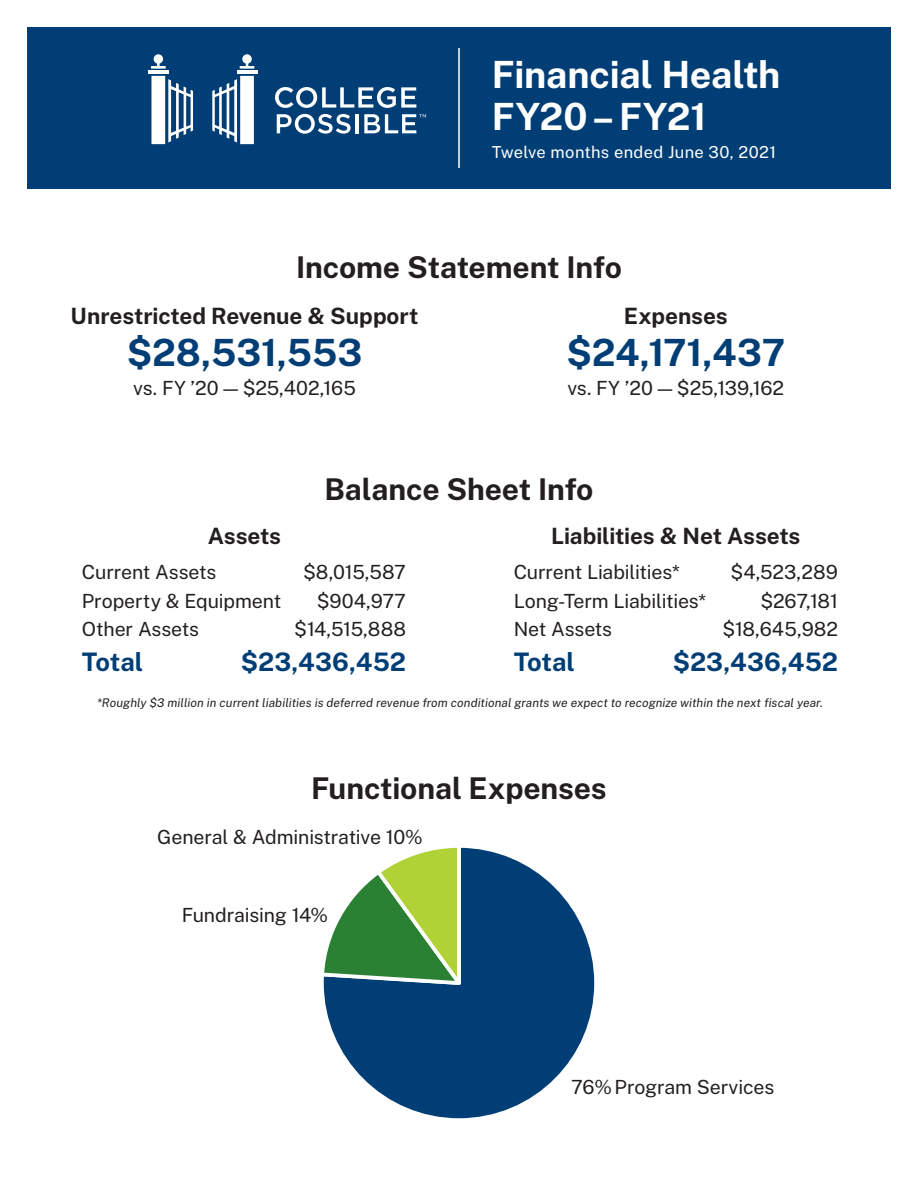
<style>
.page{position:relative;width:918px;height:1188px;background:#fff}
.page>*{position:absolute;margin:0;border:0;box-sizing:border-box;transform-origin:0 0}
.Large_headline{font:700 37.5px/42px "Public Sans";letter-spacing:-.005em;color:#fff}
.Large_headline-2{font:700 37.5px "Public Sans";letter-spacing:-.005em;color:#003e75}
.Large_headline-3{font:700 30px "Public Sans";letter-spacing:-.005em;color:#231f20}
.Large_headline-4{font:700 25.5px "Public Sans";color:#003e75}
.Large_headline-5{font:700 22.5px "Public Sans";letter-spacing:-.005em;color:#231f20}
.Large_headline-6{font:19.5px "Public Sans";letter-spacing:-.01em;color:#231f20}
.Text{font:19.5px "Public Sans";letter-spacing:-.005em;color:#231f20}
.Page_Titles{font:16.5px "Public Sans";letter-spacing:.02em;color:#fff}
.Large_headline-7{font:italic 12px "Public Sans";letter-spacing:.01em;color:#231f20}
</style>
<div class="page">
<div style="left:322px;top:846px;width:274px;height:274px;background:#003e75;border-radius:136px"></div>
<svg style="left:322px;top:846px;width:145px;height:149px"></svg>
<div style="left:27px;top:27px;width:864px;height:162px;background:#003e75"></div>
<hr style="left:148px;top:71px;width:20px;height:3px;background:#fff">
<hr style="left:237px;top:71px;width:20px;height:3px;background:#fff">
<svg style="left:151px;top:54px;width:15px;height:15px"></svg>
<svg style="left:240px;top:54px;width:14px;height:15px"></svg>
<svg style="left:212px;top:76px;width:42px;height:68px"></svg>
<svg style="left:151px;top:76px;width:42px;height:68px"></svg>
<svg style="left:275px;top:87px;width:141px;height:21px"></svg>
<svg style="left:277px;top:114px;width:74px;height:20px"></svg>
<hr style="left:355px;top:114px;width:4px;height:19px;background:#fff">
<svg style="left:364px;top:114px;width:62px;height:19px"></svg>
<hr style="left:458px;top:48px;width:2px;height:120px;background:#fff">
<p class="Large_headline" style="left:492px;top:50px;width:290px">Financial Health<br>FY20–FY21</p>
<p class="Page_Titles" style="left:492px;top:140px;width:286px">Twelve months ended June 30, 2021</p>
<p class="Large_headline-3" style="left:296px;top:245px;width:327px">Income Statement Info</p>
<p class="Large_headline-5" style="left:71px;top:299px;width:349px">Unrestricted Revenue &amp; Support</p>
<p class="Large_headline-2" style="left:127px;top:324px;width:237px">$28,531,553</p>
<p class="Text" style="left:133px;top:373px;width:224px">vs. FY ’20 — $25,402,165</p>
<p class="Large_headline-5" style="left:624px;top:299px;width:105px">Expenses</p>
<p class="Large_headline-2" style="left:567px;top:324px;width:220px">$24,171,437</p>
<p class="Text" style="left:567px;top:373px;width:218px">vs. FY ’20 — $25,139,162</p>
<p class="Large_headline-3" style="left:324px;top:466px;width:271px">Balance Sheet Info</p>
<p class="Large_headline-5" style="left:208px;top:519px;width:75px">Assets</p>
<p class="Large_headline-6" style="left:82px;top:558px;width:136px">Current Assets</p>
<p class="Large_headline-6" style="left:303px;top:558px;width:104px">$8,015,587</p>
<p class="Large_headline-6" style="left:82px;top:586px;width:201px">Property &amp; Equipment</p>
<p class="Large_headline-6" style="left:317px;top:586px;width:91px">$904,977</p>
<p class="Large_headline-6" style="left:82px;top:615px;width:118px">Other Assets</p>
<p class="Large_headline-6" style="left:294px;top:615px;width:113px">$14,515,888</p>
<p class="Large_headline-4" style="left:82px;top:642px;width:63px">Total</p>
<p class="Large_headline-4" style="left:241px;top:642px;width:167px">$23,436,452</p>
<p class="Large_headline-5" style="left:551px;top:519px;width:251px">Liabilities &amp; Net Assets</p>
<p class="Large_headline-6" style="left:514px;top:558px;width:168px">Current Liabilities*</p>
<p class="Large_headline-6" style="left:731px;top:558px;width:109px">$4,523,289</p>
<p class="Large_headline-6" style="left:514px;top:586px;width:194px">Long-Term Liabilities*</p>
<p class="Large_headline-6" style="left:760px;top:586px;width:79px">$267,181</p>
<p class="Large_headline-6" style="left:514px;top:615px;width:100px">Net Assets</p>
<p class="Large_headline-6" style="left:722px;top:615px;width:117px">$18,645,982</p>
<p class="Large_headline-4" style="left:514px;top:642px;width:63px">Total</p>
<p class="Large_headline-4" style="left:673px;top:642px;width:167px">$23,436,452</p>
<p class="Large_headline-7" style="left:97px;top:695px;width:727px">*Roughly $3 million in current liabilities is deferred revenue from conditional grants we expect to recognize within the next fiscal year.</p>
<p class="Large_headline-3" style="left:311px;top:766px;width:297px">Functional Expenses</p>
<p class="Text" style="left:157px;top:823px;width:267px">General &amp; Administrative 10%</p>
<p class="Text" style="left:182px;top:900px;width:148px">Fundraising 14%</p>
<p class="Text" style="left:571px;top:1073px;width:205px">76%Program Services</p>
</div>
